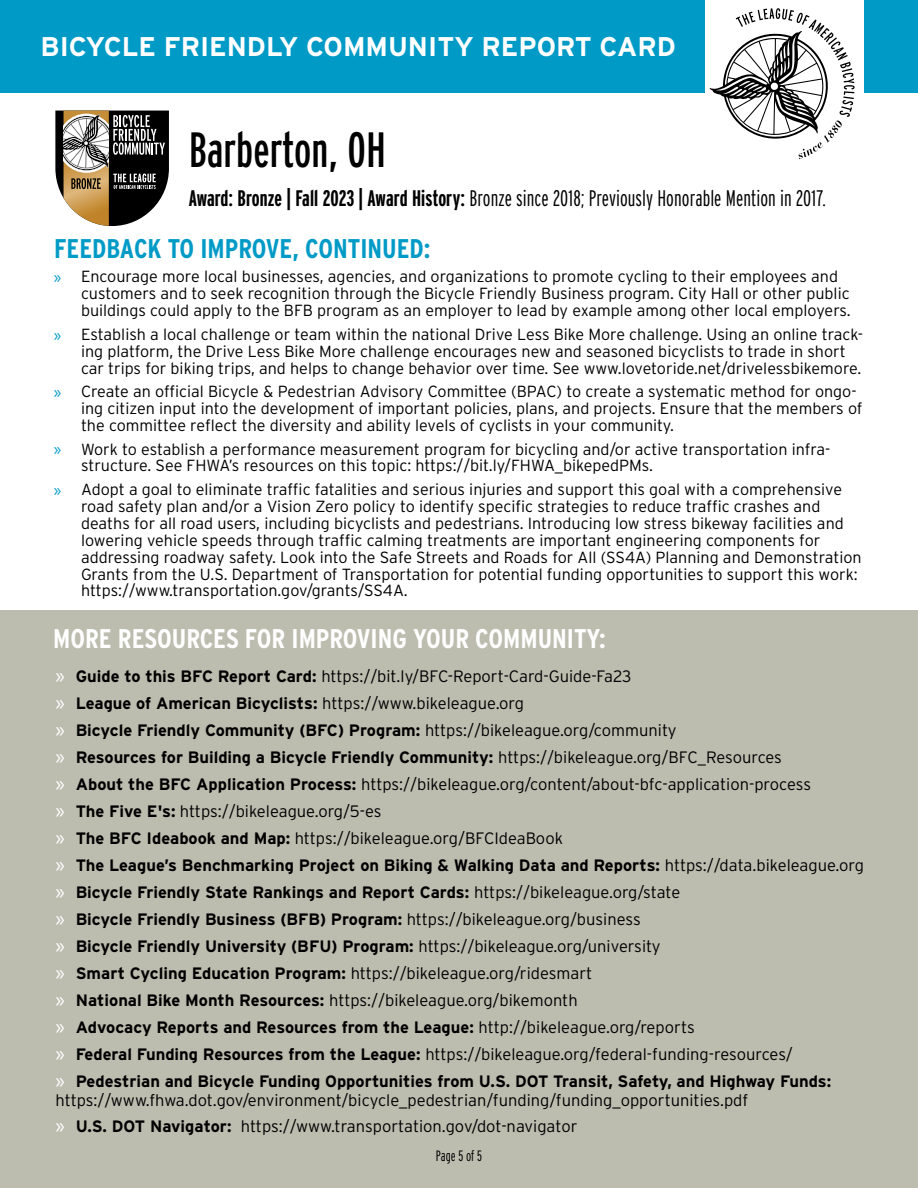
<style>
.page{position:relative;width:918px;height:1188px;background:#fff}
.page>*{position:absolute;margin:0;border:0;box-sizing:border-box;transform-origin:0 0}
.t1{font:extra-condensed 49.5px "Interstate";color:#000}
.t2{font:700 27px "Interstate Condensed";color:#fff}
.t3{font:700 27px "Interstate";color:#fff}
.t4{font:700 27px "Interstate Condensed";color:#009ac7}
.t5{font:300 22.5px "Interstate Compressed";letter-spacing:.005em;color:#000}
.t6{font:700 16.5px/27px "Interstate";color:#000}
.t7{font:300 16.5px/27px "Interstate";color:#000}
.t8{font:300 16.2px/17px "Interstate";color:#000}
.t9{font:300 extra-condensed 15px "Interstate";color:#000}
.s1{font-weight:700}
.s2{font-family:"Myriad Pro";font-weight:400;font-size:18px;color:#009ac7}
.s3{font-family:"Myriad Pro";font-weight:400;font-size:22.5px;color:#fff}
.s4{font-weight:300}
</style>
<div class="page">
<div style="left:0;top:610px;width:918px;height:578px;background:#bcbcaf"></div>
<div style="left:0;top:0;width:918px;height:93px;background:#009ac7"></div>
<div style="left:705px;top:0;width:159px;height:162px;background:#fff"></div>
<svg style="left:709px;top:8px;width:146px;height:151px"></svg>
<svg style="left:55px;top:111px;width:114px;height:115px"></svg>
<h2 class="t3" style="left:40px;top:32px;width:637px">BICYCLE FRIENDLY COMMUNITY REPORT CARD</h2>
<h1 class="t1" style="left:189px;top:119px;width:199px">Barberton, OH</h1>
<h3 class="t5" style="left:189px;top:185px;width:638px"><span class="s1">Award: Bronze | Fall 2023 | Award History:</span> Bronze since 2018; Previously Honorable Mention in 2017.</h3>
<h2 class="t4" style="left:54px;top:234px;width:378px">FEEDBACK TO IMPROVE, CONTINUED:</h2>
<p class="t8" style="left:81px;top:268px;width:771px;text-indent:-27px"><span class="s2">»</span> Encourage more local businesses, agencies, and organizations to promote cycling to their employees and customers and to seek recognition through the Bicycle Friendly Business program. City Hall or other public buildings could apply to the BFB program as an employer to lead by example among other local employers.</p>
<p class="t8" style="left:81px;top:326px;width:784px;text-indent:-27px"><span class="s2">»</span> Establish a local challenge or team within the national Drive Less Bike More challenge. Using an online track&shy;ing platform, the Drive Less Bike More challenge encourages new and seasoned bicyclists to trade in short car trips for biking trips, and helps to change behavior over time. See www.lovetoride.net/drivelessbikemore.</p>
<p class="t8" style="left:81px;top:383px;width:783px;text-indent:-27px"><span class="s2">»</span> Create an official Bicycle &amp; Pedestrian Advisory Committee (BPAC) to create a systematic method for ongo&shy;ing citizen input into the development of important policies, plans, and projects. Ensure that the members of the committee reflect the diversity and ability levels of cyclists in your community.</p>
<p class="t8" style="left:81px;top:440px;width:751px;text-indent:-27px"><span class="s2">»</span> Work to establish a performance measurement program for bicycling and/or active transportation infra&shy;structure. See FHWA’s resources on this topic: https://bit.ly/FHWA_bikepedPMs.</p>
<p class="t8" style="left:81px;top:481px;width:782px;text-indent:-27px"><span class="s2">»</span> Adopt a goal to eliminate traffic fatalities and serious injuries and support this goal with a comprehensive road safety plan and/or a Vision Zero policy to identify specific strategies to reduce traffic crashes and deaths for all road users, including bicyclists and pedestrians. Introducing low stress bikeway facilities and lowering vehicle speeds through traffic calming treatments are important engineering components for addressing roadway safety. Look into the Safe Streets and Roads for All (SS4A) Planning and Demonstration Grants from the U.S. Department of Transportation for potential funding opportunities to support this work: https://www.transportation.gov/grants/SS4A.</p>
<h2 class="t2" style="left:53px;top:623px;width:554px">MORE RESOURCES FOR IMPROVING YOUR COMMUNITY:</h2>
<p class="t6" style="left:55px;top:663px;width:810px"><span class="s3">»</span> Guide to this BFC Report Card: <span class="s4">https://bit.ly/BFC-Report-Card-Guide-Fa23<br></span><span class="s3">»</span> League of American Bicyclists: <span class="s4">https://www.bikeleague.org<br></span><span class="s3">»</span> Bicycle Friendly Community (BFC) Program: <span class="s4">https://bikeleague.org/community<br></span><span class="s3">»</span> Resources for Building a Bicycle Friendly Community: <span class="s4">https://bikeleague.org/BFC_Resources<br></span><span class="s3">»</span> About the BFC Application Process: <span class="s4">https://bikeleague.org/content/about-bfc-application-process<br></span><span class="s3">»</span> The Five E's: <span class="s4">https://bikeleague.org/5-es<br></span><span class="s3">»</span> The BFC Ideabook and Map: <span class="s4">https://bikeleague.org/BFCIdeaBook<br></span><span class="s3">»</span> The League’s Benchmarking Project on Biking &amp; Walking Data and Reports: <span class="s4">https://data.bikeleague.org </span><span class="s3">»</span> Bicycle Friendly State Rankings and Report Cards: <span class="s4">https://bikeleague.org/state<br></span><span class="s3">»</span> Bicycle Friendly Business (BFB) Program: <span class="s4">https://bikeleague.org/business<br></span><span class="s3">»</span> Bicycle Friendly University (BFU) Program: <span class="s4">https://bikeleague.org/university<br></span><span class="s3">»</span> Smart Cycling Education Program: <span class="s4">https://bikeleague.org/ridesmart<br></span><span class="s3">»</span> National Bike Month Resources: <span class="s4">https://bikeleague.org/bikemonth<br></span><span class="s3">»</span> Advocacy Reports and Resources from the League: <span class="s4">http://bikeleague.org/reports<br></span><span class="s3">»</span> Federal Funding Resources from the League: <span class="s4">https://bikeleague.org/federal-funding-resources/<br></span><span class="s3">»</span> Pedestrian and Bicycle Funding Opportunities from U.S. DOT Transit, Safety, and Highway Funds:</p>
<p class="t7" style="left:55px;top:1086px;width:694px">https://www.fhwa.dot.gov/environment/bicycle_pedestrian/funding/funding_opportunities.pdf <span class="s3">»</span> <span class="s1">U.S. DOT Navigator:</span> https://www.transportation.gov/dot-navigator</p>
<p class="t9" style="left:436px;top:1147px;width:48px">Page 5 of 5</p>
</div>
